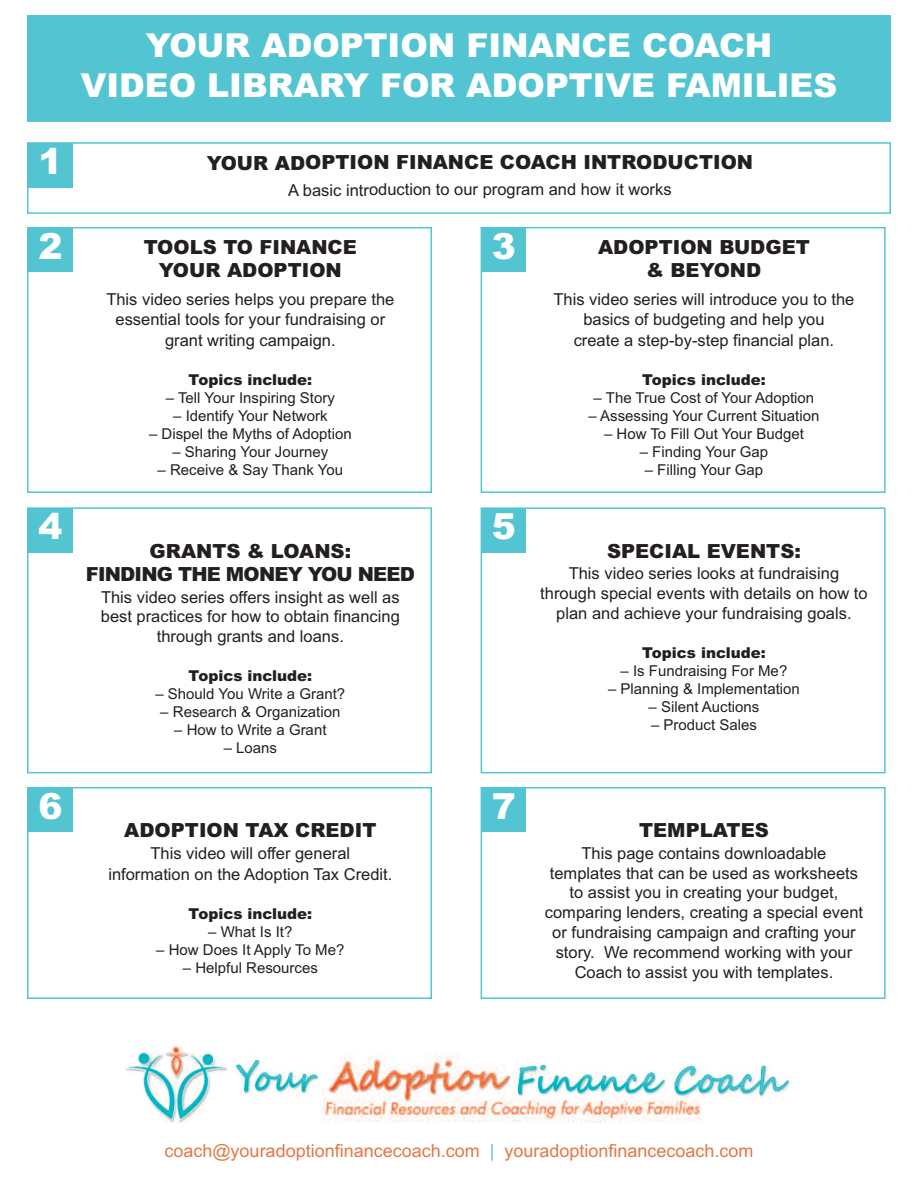
<style>
.page{position:relative;width:918px;height:1188px;background:#fff}
.page>*{position:absolute;margin:0;border:0;box-sizing:border-box;transform-origin:0 0}
.t1{font:900 36px "Arial";color:#fff}
.t2{font:900 33px/39.6px "Arial";color:#fff;text-align:center}
.t3{font:900 19.5px/23.4px "Arial";color:#231f20;text-align:center}
.t4{font:900 19.5px/23.4px "Arial";letter-spacing:-.04em;color:#231f20;text-align:center}
.t5{font:18px "Arial";color:#e37745}
.t6{font:16.5px/19.8px "Arial";color:#231f20;text-align:center}
.t7{font:15px "Arial";color:#231f20}
.t8{font:900 15px "Arial";color:#231f20}
.s1{color:#53c5d2}
</style>
<div class="page">
<div style="left:27px;top:16px;width:864px;height:106px;background:#53c5d2"></div>
<div style="left:27px;top:142px;width:864px;height:72px;border:2px solid #53c5d2"></div>
<div style="left:28px;top:143px;width:45px;height:44px;background:#53c5d2"></div>
<div style="left:27px;top:227px;width:405px;height:266px;border:2px solid #53c5d2"></div>
<div style="left:28px;top:228px;width:45px;height:44px;background:#53c5d2"></div>
<div style="left:481px;top:227px;width:405px;height:266px;border:2px solid #53c5d2"></div>
<div style="left:482px;top:228px;width:44px;height:44px;background:#53c5d2"></div>
<div style="left:27px;top:507px;width:405px;height:266px;border:2px solid #53c5d2"></div>
<div style="left:28px;top:508px;width:45px;height:44px;background:#53c5d2"></div>
<div style="left:481px;top:507px;width:405px;height:266px;border:2px solid #53c5d2"></div>
<div style="left:482px;top:508px;width:44px;height:44px;background:#53c5d2"></div>
<div style="left:27px;top:787px;width:405px;height:212px;border:2px solid #53c5d2"></div>
<div style="left:28px;top:788px;width:45px;height:44px;background:#53c5d2"></div>
<div style="left:481px;top:787px;width:405px;height:212px;border:2px solid #53c5d2"></div>
<div style="left:482px;top:788px;width:44px;height:44px;background:#53c5d2"></div>
<img style="left:125px;top:1047px;width:665px;height:76px">
<h2 class="t2" style="left:81px;top:26px;width:758px">YOUR ADOPTION FINANCE COACH<br>VIDEO LIBRARY FOR ADOPTIVE FAMILIES</h2>
<h1 class="t1" style="left:38px;top:141px;width:26px">1</h1>
<p class="t3" style="left:207px;top:151px;width:548px">YOUR ADOPTION FINANCE COACH INTRODUCTION</p>
<p class="t6" style="left:288px;top:180px;width:385px">A basic introduction to our program and how it works</p>
<h1 class="t1" style="left:38px;top:225px;width:26px">2</h1>
<p class="t3" style="left:144px;top:236px;width:214px">TOOLS TO FINANCE<br>YOUR ADOPTION</p>
<p class="t6" style="left:106px;top:289px;width:289px;line-height:20.4px">This video series helps you prepare the essential tools for your fundraising or grant writing campaign.</p>
<p class="t8" style="left:189px;top:371px;width:125px">Topics include:</p>
<p class="t7" style="left:166px;top:389px;width:170px">– Tell Your Inspiring Story</p>
<p class="t7" style="left:173px;top:407px;width:156px">– Identify Your Network</p>
<p class="t7" style="left:149px;top:425px;width:204px">– Dispel the Myths of Adoption</p>
<p class="t7" style="left:172px;top:443px;width:157px">– Sharing Your Journey</p>
<p class="t7" style="left:158px;top:461px;width:187px">– Receive &amp; Say Thank You</p>
<h1 class="t1" style="left:492px;top:225px;width:26px">3</h1>
<p class="t3" style="left:598px;top:236px;width:213px">ADOPTION BUDGET &amp; BEYOND</p>
<p class="t6" style="left:554px;top:289px;width:302px;line-height:20.4px">This video series will introduce you to the basics of budgeting and help you<br>create a step-by-step financial plan.</p>
<p class="t8" style="left:642px;top:371px;width:125px">Topics include:</p>
<p class="t7" style="left:594px;top:389px;width:222px">– The True Cost of Your Adoption</p>
<p class="t7" style="left:588px;top:407px;width:232px">– Assessing Your Current Situation</p>
<p class="t7" style="left:604px;top:425px;width:201px">– How To Fill Out Your Budget</p>
<p class="t7" style="left:640px;top:443px;width:130px">– Finding Your Gap</p>
<p class="t7" style="left:645px;top:461px;width:120px">– Filling Your Gap</p>
<h1 class="t1" style="left:38px;top:506px;width:26px">4</h1>
<h1 class="t1" style="left:38px;top:785px;width:26px">6</h1>
<p class="t4" style="left:86px;top:539px;width:331px">GRANTS &amp; LOANS:<br>FINDING THE MONEY YOU NEED</p>
<p class="t6" style="left:101px;top:587px;width:301px">This video series offers insight as well as best practices for how to obtain financing through grants and loans.</p>
<p class="t8" style="left:189px;top:667px;width:125px">Topics include:</p>
<p class="t7" style="left:155px;top:685px;width:191px">– Should You Write a Grant?</p>
<p class="t7" style="left:160px;top:703px;width:182px">– Research &amp; Organization</p>
<p class="t7" style="left:174px;top:721px;width:154px">– How to Write a Grant</p>
<p class="t7" style="left:224px;top:739px;width:55px">– Loans</p>
<p class="t3" style="left:124px;top:819px;width:254px">ADOPTION TAX CREDIT</p>
<p class="t6" style="left:108px;top:843px;width:286px;line-height:20.9px">This video will offer general information on the Adoption Tax Credit.</p>
<p class="t8" style="left:189px;top:905px;width:125px">Topics include:</p>
<p class="t7" style="left:208px;top:923px;width:86px">– What Is It?</p>
<p class="t7" style="left:156px;top:941px;width:190px">– How Does It Apply To Me?</p>
<p class="t7" style="left:183px;top:959px;width:137px">– Helpful Resources</p>
<h1 class="t1" style="left:492px;top:506px;width:26px">5</h1>
<h1 class="t1" style="left:492px;top:785px;width:26px">7</h1>
<p class="t3" style="left:607px;top:539px;width:195px">SPECIAL EVENTS:</p>
<p class="t6" style="left:540px;top:564px;width:329px">This video series looks at fundraising through special events with details on how to plan and achieve your fundraising goals.</p>
<p class="t8" style="left:642px;top:644px;width:125px">Topics include:</p>
<p class="t7" style="left:621px;top:662px;width:168px">– Is Fundraising For Me?</p>
<p class="t7" style="left:608px;top:680px;width:193px">– Planning &amp; Implementation</p>
<p class="t7" style="left:649px;top:698px;width:112px">– Silent Auctions</p>
<p class="t7" style="left:651px;top:716px;width:107px">– Product Sales</p>
<p class="t3" style="left:639px;top:819px;width:131px">TEMPLATES</p>
<p class="t6" style="left:545px;top:843px;width:320px">This page contains downloadable templates that can be used as worksheets to assist you in creating your budget, comparing lenders, creating a special event or fundraising campaign and crafting your story. We recommend working with your Coach to assist you with templates.</p>
<p class="t5" style="left:164px;top:1140px;width:591px">coach@youradoptionfinancecoach.com <span class="s1">|</span> youradoptionfinancecoach.com</p>
</div>
